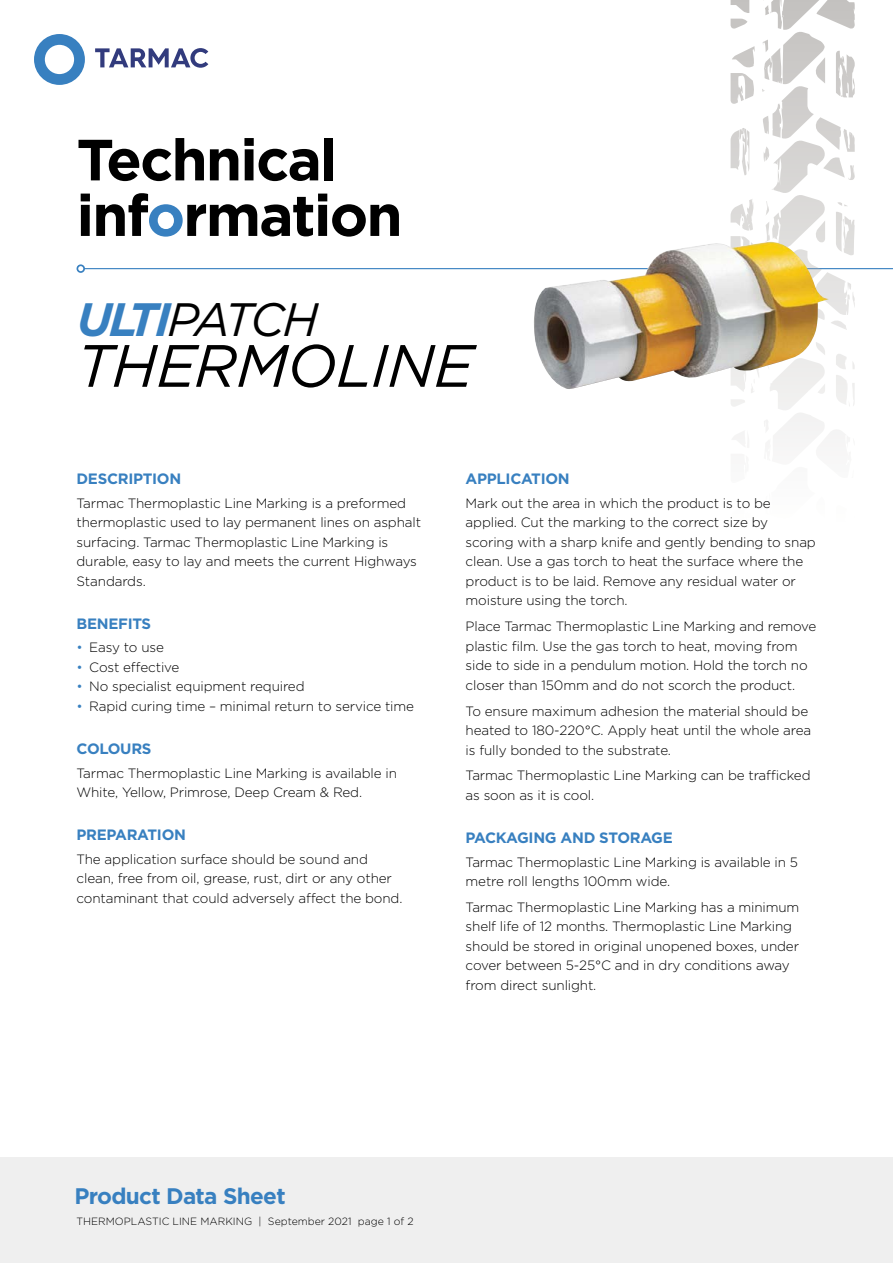
<style>
.page{position:relative;width:893px;height:1263px;background:#fff}
.page>*{position:absolute;margin:0;border:0;box-sizing:border-box;transform-origin:0 0}
.t1{font:italic 59.55px "Gotham";letter-spacing:-.015em;color:#000}
.t2{font:700 58.05px/55.5px "Gotham";letter-spacing:-.03em;color:#000}
.t3{font:italic 46.8px "Gotham";letter-spacing:-.08em;color:#000}
.t4{font:700 22.5px "Gotham";letter-spacing:-.03em;color:#3880c0}
.t5{font:700 15px "Gotham";letter-spacing:-.02em;color:#3880c0}
.t6{font:300 13.5px/19.5px "Gotham";letter-spacing:-.01em;color:#000}
.t7{font:300 10.5px "Gotham";color:#000}
.s1{color:#3880c0}
.s2{font-weight:700;color:#3880c0}
</style>
<div class="page">
<div style="left:0;top:1157px;width:893px;height:106px;background:#efefef"></div>
<svg style="left:95px;top:48px;width:113px;height:20px"></svg>
<svg style="left:34px;top:34px;width:51px;height:51px"></svg>
<hr style="left:84px;top:268px;width:809px;height:1px;background:#3880c0">
<div style="left:77px;top:264px;width:8px;height:9px;border:2px solid #3880c0;border-radius:50%"></div>
<svg style="left:731px;top:0;width:124px;height:439px"></svg>
<img style="left:533px;top:242px;width:296px;height:147px">
<h2 class="t2" style="left:77px;top:132px;width:328px">Technical inf<span class="s1">o</span>rmation</h2>
<h3 class="t3" style="left:77px;top:289px;width:243px"><span class="s2">ULTI</span>PATCH</h3>
<h1 class="t1" style="left:77px;top:328px;width:398px">THERMOLINE</h1>
<p class="t5" style="left:77px;top:469px;width:106px">DESCRIPTION</p>
<p class="t6" style="left:77px;top:493px;width:346px">Tarmac Thermoplastic Line Marking is a preformed thermoplastic used to lay permanent lines on asphalt surfacing. Tarmac Thermoplastic Line Marking is durable, easy to lay and meets the current Highways Standards.</p>
<p class="t5" style="left:77px;top:613px;width:76px">BENEFITS</p>
<p class="t6" style="left:77px;top:637px;width:89px"><span class="s1">•</span> Easy to use</p>
<p class="t6" style="left:77px;top:657px;width:104px"><span class="s1">•</span> Cost effective</p>
<p class="t6" style="left:77px;top:676px;width:230px"><span class="s1">•</span> No specialist equipment required</p>
<p class="t6" style="left:77px;top:696px;width:339px"><span class="s1">•</span> Rapid curing time – minimal return to service time</p>
<p class="t5" style="left:77px;top:738px;width:76px">COLOURS</p>
<p class="t6" style="left:77px;top:763px;width:322px">Tarmac Thermoplastic Line Marking is available in<br>White, Yellow, Primrose, Deep Cream &amp; Red.</p>
<p class="t5" style="left:77px;top:825px;width:111px">PREPARATION</p>
<p class="t6" style="left:77px;top:849px;width:327px">The application surface should be sound and clean, free from oil, grease, rust, dirt or any other contaminant that could adversely affect the bond.</p>
<p class="t5" style="left:466px;top:469px;width:106px">APPLICATION</p>
<p class="t6" style="left:466px;top:493px;width:352px">Mark out the area in which the product is to be applied. Cut the marking to the correct size by scoring with a sharp knife and gently bending to snap clean. Use a gas torch to heat the surface where the product is to be laid. Remove any residual water or moisture using the torch.</p>
<p class="t6" style="left:466px;top:616px;width:352px">Place Tarmac Thermoplastic Line Marking and remove plastic film. Use the gas torch to heat, moving from side to side in a pendulum motion. Hold the torch no closer than 150mm and do not scorch the product.</p>
<p class="t6" style="left:466px;top:701px;width:347px">To ensure maximum adhesion the material should be heated to 180-220°C. Apply heat until the whole area is fully bonded to the substrate.</p>
<p class="t6" style="left:466px;top:765px;width:346px">Tarmac Thermoplastic Line Marking can be trafficked as soon as it is cool.</p>
<p class="t5" style="left:466px;top:827px;width:209px">PACKAGING AND STORAGE</p>
<p class="t6" style="left:466px;top:852px;width:334px">Tarmac Thermoplastic Line Marking is available in 5 metre roll lengths 100mm wide.</p>
<p class="t6" style="left:466px;top:897px;width:335px">Tarmac Thermoplastic Line Marking has a minimum shelf life of 12 months. Thermoplastic Line Marking should be stored in original unopened boxes, under cover between 5-25°C and in dry conditions away from direct sunlight.</p>
<h3 class="t4" style="left:74px;top:1181px;width:213px">Product Data Sheet</h3>
<p class="t7" style="left:77px;top:1214px;width:338px">THERMOPLASTIC LINE MARKING | September 2021 page 1 of 2</p>
</div>
